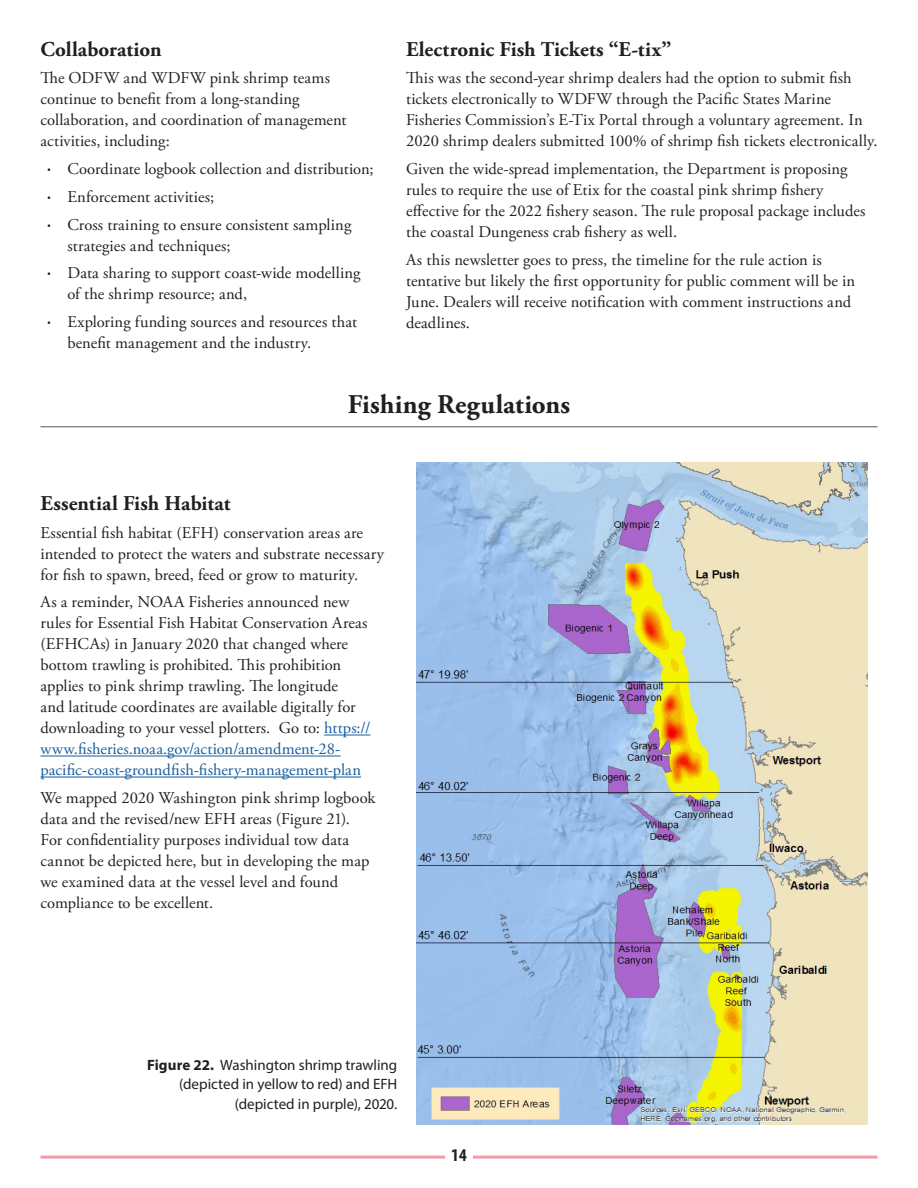
<style>
.page{position:relative;width:918px;height:1188px;background:#fff}
.page>*{position:absolute;margin:0;border:0;box-sizing:border-box;transform-origin:0 0}
.t1{font:700 27px "Adobe Garamond Pro";letter-spacing:.005em;color:#231f20}
.t2{font:700 21px "Adobe Garamond Pro";letter-spacing:.005em;color:#231f20}
.t3{font:700 condensed 18px "Myriad Pro";color:#231f20}
.t4{font:16.5px/21px "Adobe Garamond Pro";letter-spacing:.005em;color:#231f20}
.t5{font:15px/19.5px "Myriad Pro";color:#231f20;text-align:right}
.s1{font-family:"Myriad Pro";font-weight:600}
.s2{color:#175d9e}
.s3{font-weight:700}
</style>
<div class="page">
<hr style="left:40px;top:1156px;width:838px;height:3px;background:#f19ba7">
<div style="left:445px;top:1142px;width:28px;height:28px;background:#fff;border-radius:50%"></div>
<hr style="left:324px;top:735px;width:46px;height:1px;background:#175d9e">
<hr style="left:40px;top:756px;width:301px;height:1px;background:#175d9e">
<hr style="left:40px;top:777px;width:321px;height:1px;background:#175d9e">
<img style="left:417px;top:462px;width:451px;height:662px">
<hr style="left:40px;top:426px;width:838px;height:1px;background:#6c6d70">
<p class="t2" style="left:40px;top:37px;width:123px">Collaboration</p>
<p class="t4" style="left:40px;top:68px;width:307px">The ODFW and WDFW pink shrimp teams continue to benefit from a long-standing collaboration, and coordination of management activities, including:</p>
<p class="t4" style="left:47px;top:159px;width:328px"><span class="s1">·</span> Coordinate logbook collection and distribution;</p>
<p class="t4" style="left:47px;top:187px;width:168px"><span class="s1">·</span> Enforcement activities;</p>
<p class="t4" style="left:68px;top:215px;width:285px;text-indent:-20px"><span class="s1">·</span> Cross training to ensure consistent sampling strategies and techniques;</p>
<p class="t4" style="left:68px;top:263px;width:295px;text-indent:-20px"><span class="s1">·</span> Data sharing to support coast-wide modelling of the shrimp resource; and,</p>
<p class="t4" style="left:68px;top:312px;width:291px;text-indent:-20px"><span class="s1">·</span> Exploring funding sources and resources that benefit management and the industry.</p>
<p class="t2" style="left:406px;top:37px;width:267px">Electronic Fish Tickets “E-tix”</p>
<p class="t4" style="left:406px;top:68px;width:473px">This was the second-year shrimp dealers had the option to submit fish tickets electronically to WDFW through the Pacific States Marine Fisheries Commission’s E-Tix Portal through a voluntary agreement. In 2020 shrimp dealers submitted 100% of shrimp fish tickets electronically.</p>
<p class="t4" style="left:406px;top:159px;width:461px">Given the wide-spread implementation, the Department is proposing rules to require the use of Etix for the coastal pink shrimp fishery effective for the 2022 fishery season. The rule proposal package includes the coastal Dungeness crab fishery as well.</p>
<p class="t4" style="left:406px;top:250px;width:451px">As this newsletter goes to press, the timeline for the rule action is tentative but likely the first opportunity for public comment will be in June. Dealers will receive notification with comment instructions and deadlines.</p>
<p class="t1" style="left:348px;top:388px;width:224px">Fishing Regulations</p>
<p class="t2" style="left:40px;top:491px;width:192px">Essential Fish Habitat</p>
<p class="t4" style="left:40px;top:522px;width:345px">Essential fish habitat (EFH) conservation areas are intended to protect the waters and substrate necessary for fish to spawn, breed, feed or grow to maturity.</p>
<p class="t4" style="left:40px;top:592px;width:331px">As a reminder, NOAA Fisheries announced new rules for Essential Fish Habitat Conservation Areas (EFHCAs) in January 2020 that changed where bottom trawling is prohibited. This prohibition applies to pink shrimp trawling. The longitude<br>and latitude coordinates are available digitally for downloading to your vessel plotters. Go to: <span class="s2">https:// www.fisheries.noaa.gov/action/amendment-28- pacific-coast-groundfish-fishery-management-plan</span></p>
<p class="t4" style="left:40px;top:788px;width:336px">We mapped 2020 Washington pink shrimp logbook data and the revised/new EFH areas (Figure 21).<br>For confidentiality purposes individual tow data cannot be depicted here, but in developing the map we examined data at the vessel level and found compliance to be excellent.</p>
<p class="t5" style="left:147px;top:1055px;width:252px"><span class="s3">Figure 22.</span> Washington shrimp trawling (depicted in yellow to red) and EFH (depicted in purple), 2020.</p>
<p class="t3" style="left:451px;top:1144px;width:17px">14</p>
</div>
